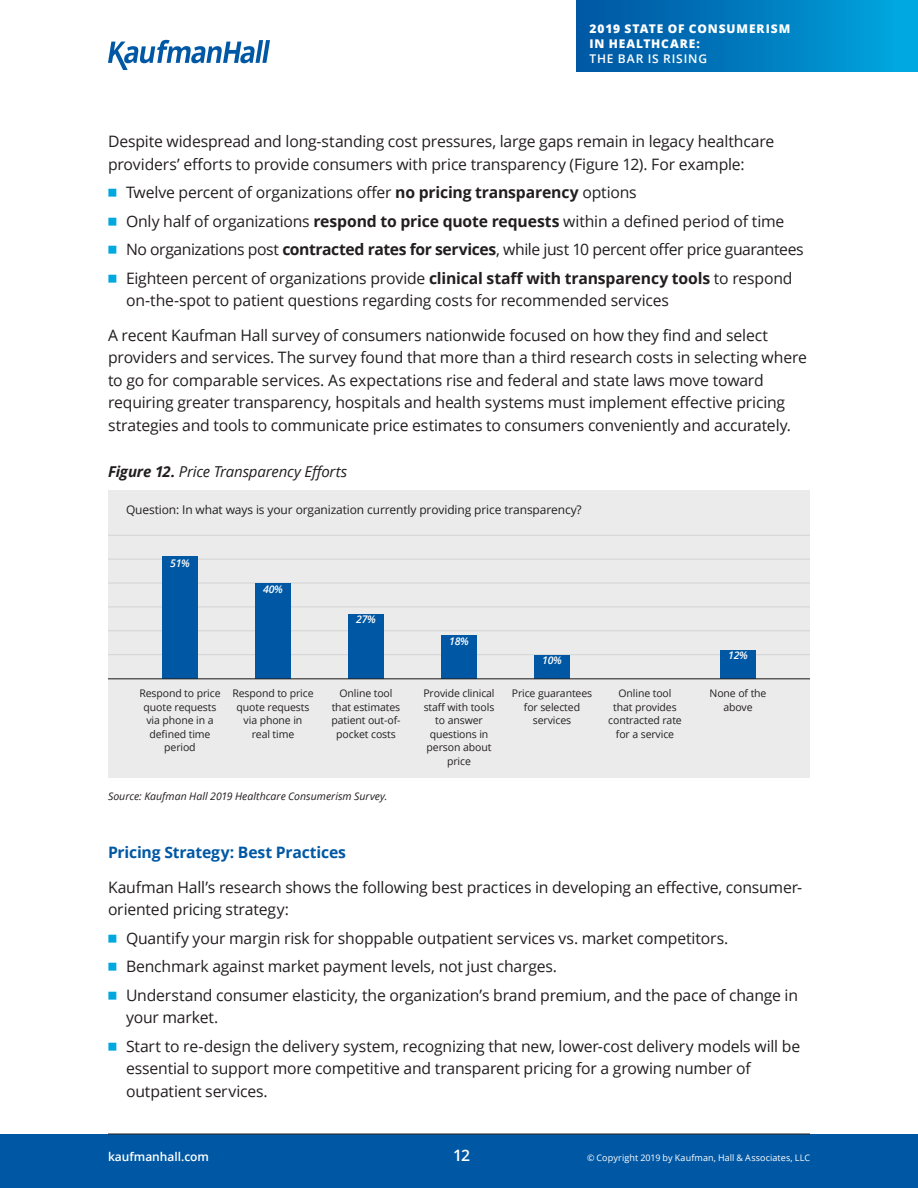
<style>
.page{position:relative;width:918px;height:1188px;background:#fff}
.page>*{position:absolute;margin:0;border:0;box-sizing:border-box;transform-origin:0 0}
.t1{font:15.75px/22.5px "Open Sans";letter-spacing:-.01em;color:#221e1f}
.t2{font:700 15.75px "Open Sans";letter-spacing:-.01em;color:#0058a5}
.t3{font:600 15.75px "Open Sans";color:#fff}
.t4{font:italic 15px "Open Sans";letter-spacing:-.01em;color:#221e1f}
.t5{font:12px "Open Sans";letter-spacing:-.01em;color:#231f20}
.t6{font:800 12px/15px "Open Sans";letter-spacing:.075em;color:#fff}
.t7{font:600 12px "Open Sans";letter-spacing:.005em;color:#fff}
.t8{font:600 12px "Open Sans";letter-spacing:.075em;color:#fff}
.t9{font:10.5px/13.5px "Open Sans";letter-spacing:-.01em;color:#231f20;text-align:center}
.t10{font:italic 10.5px "Open Sans";letter-spacing:.005em;color:#221e1f}
.t11{font:italic 600 10.5px "Open Sans";letter-spacing:-.025em;color:#fff}
.t12{font:9px "Open Sans";letter-spacing:.01em;color:#fff}
.s1{font-family:"Universal Std Newswith Comm Pi";color:#00a8e0}
.s2{font-weight:700}
</style>
<div class="page">
<div style="left:0;top:1134px;width:918px;height:54px;background:#0058a5"></div>
<hr style="left:108px;top:1134px;width:702px;height:1px;background:#221e1f">
<svg style="left:108px;top:40px;width:162px;height:30px"></svg>
<div style="left:576px;top:0;width:342px;height:72px;background:linear-gradient(to right,#00529f,#00a8e0)"></div>
<div style="left:108px;top:490px;width:702px;height:288px;background:#ebebec"></div>
<hr style="left:108px;top:678px;width:702px;height:1px;background:#d1d3d4">
<hr style="left:108px;top:654px;width:702px;height:1px;background:#d1d3d4">
<hr style="left:108px;top:631px;width:702px;height:1px;background:#d1d3d4">
<hr style="left:108px;top:607px;width:702px;height:1px;background:#d1d3d4">
<hr style="left:108px;top:583px;width:702px;height:1px;background:#d1d3d4">
<hr style="left:108px;top:559px;width:702px;height:1px;background:#d1d3d4">
<hr style="left:108px;top:535px;width:702px;height:1px;background:#d1d3d4">
<div style="left:162px;top:557px;width:36px;height:122px;background:#0058a4"></div>
<div style="left:348px;top:614px;width:36px;height:65px;background:#0058a4"></div>
<div style="left:720px;top:650px;width:36px;height:29px;background:#0058a4"></div>
<div style="left:441px;top:636px;width:36px;height:43px;background:#0058a4"></div>
<div style="left:534px;top:655px;width:36px;height:24px;background:#0058a4"></div>
<div style="left:255px;top:583px;width:36px;height:96px;background:#0058a4"></div>
<hr style="left:108px;top:679px;width:702px;height:1px;background:#231f20">
<p class="t6" style="left:590px;top:21px;width:202px">2019 STATE OF CONSUMERISM<br>IN HEALTHCARE:</p>
<p class="t8" style="left:590px;top:50px;width:119px">THE BAR IS RISING</p>
<p class="t1" style="left:108px;top:130px;width:668px">Despite widespread and long-standing cost pressures, large gaps remain in legacy healthcare providers’ efforts to provide consumers with price transparency (Figure 12). For example:</p>
<p class="t1" style="left:108px;top:178px;width:697px;line-height:28.5px"><span class="s1">◾</span> Twelve percent of organizations offer <span class="s2">no pricing transparency</span> options<br><span class="s1">◾</span> Only half of organizations <span class="s2">respond to price quote requests</span> within a defined period of time<br><span class="s1">◾</span> No organizations post <span class="s2">contracted rates for services</span>, while just 10 percent offer price guarantees <span class="s1">◾</span> Eighteen percent of organizations provide <span class="s2">clinical staff with transparency tools</span> to respond</p>
<p class="t1" style="left:108px;top:283px;width:662px;line-height:34.5px;text-indent:18px">on-the-spot to patient questions regarding costs for recommended services<br>A recent Kaufman Hall survey of consumers nationwide focused on how they find and select</p>
<p class="t1" style="left:108px;top:346px;width:701px">providers and services. The survey found that more than a third research costs in selecting where to go for comparable services. As expectations rise and federal and state laws move toward requiring greater transparency, hospitals and health systems must implement effective pricing strategies and tools to communicate price estimates to consumers conveniently and accurately.</p>
<p class="t4" style="left:108px;top:461px;width:241px"><span class="s2">Figure 12.</span> Price Transparency Efforts</p>
<p class="t5" style="left:126px;top:501px;width:457px">Question: In what ways is your organization currently providing price transparency?</p>
<p class="t11" style="left:170px;top:556px;width:21px">51%</p>
<p class="t11" style="left:263px;top:582px;width:21px">40%</p>
<p class="t11" style="left:356px;top:612px;width:21px">27%</p>
<p class="t11" style="left:449px;top:634px;width:21px">18%</p>
<p class="t11" style="left:542px;top:653px;width:21px">10%</p>
<p class="t11" style="left:728px;top:648px;width:21px">12%</p>
<p class="t9" style="left:139px;top:686px;width:83px">Respond to price quote requests via phone in a defined time period</p>
<p class="t9" style="left:331px;top:686px;width:71px">Online tool that estimates patient out-of&shy;pocket costs</p>
<p class="t9" style="left:423px;top:686px;width:73px">Provide clinical staff with tools to answer questions in person about price</p>
<p class="t9" style="left:512px;top:686px;width:82px">Price guarantees for selected services</p>
<p class="t9" style="left:710px;top:686px;width:58px">None of the above</p>
<p class="t9" style="left:608px;top:686px;width:75px">Online tool that provides contracted rate for a service</p>
<p class="t9" style="left:232px;top:686px;width:83px">Respond to price quote requests via phone in<br>real time</p>
<p class="t10" style="left:108px;top:789px;width:281px">Source: Kaufman Hall 2019 Healthcare Consumerism Survey.</p>
<p class="t2" style="left:108px;top:841px;width:240px">Pricing Strategy: Best Practices</p>
<p class="t1" style="left:108px;top:875px;width:696px">Kaufman Hall’s research shows the following best practices in developing an effective, consumer&shy;oriented pricing strategy:</p>
<p class="t1" style="left:108px;top:923px;width:692px;line-height:28.5px"><span class="s1">◾</span> Quantify your margin risk for shoppable outpatient services vs. market competitors.<br><span class="s1">◾</span> Benchmark against market payment levels, not just charges.<br><span class="s1">◾</span> Understand consumer elasticity, the organization’s brand premium, and the pace of change in</p>
<p class="t1" style="left:108px;top:1003px;width:694px;line-height:28.5px;text-indent:18px">your market.<br><span class="s1">◾</span> Start to re-design the delivery system, recognizing that new, lower-cost delivery models will be</p>
<p class="t1" style="left:126px;top:1057px;width:626px">essential to support more competitive and transparent pricing for a growing number of outpatient services.</p>
<p class="t7" style="left:108px;top:1148px;width:103px">kaufmanhall.com</p>
<p class="t3" style="left:453px;top:1144px;width:18px">12</p>
<p class="t12" style="left:587px;top:1152px;width:224px">© Copyright 2019 by Kaufman, Hall &amp; Associates, LLC</p>
</div>
